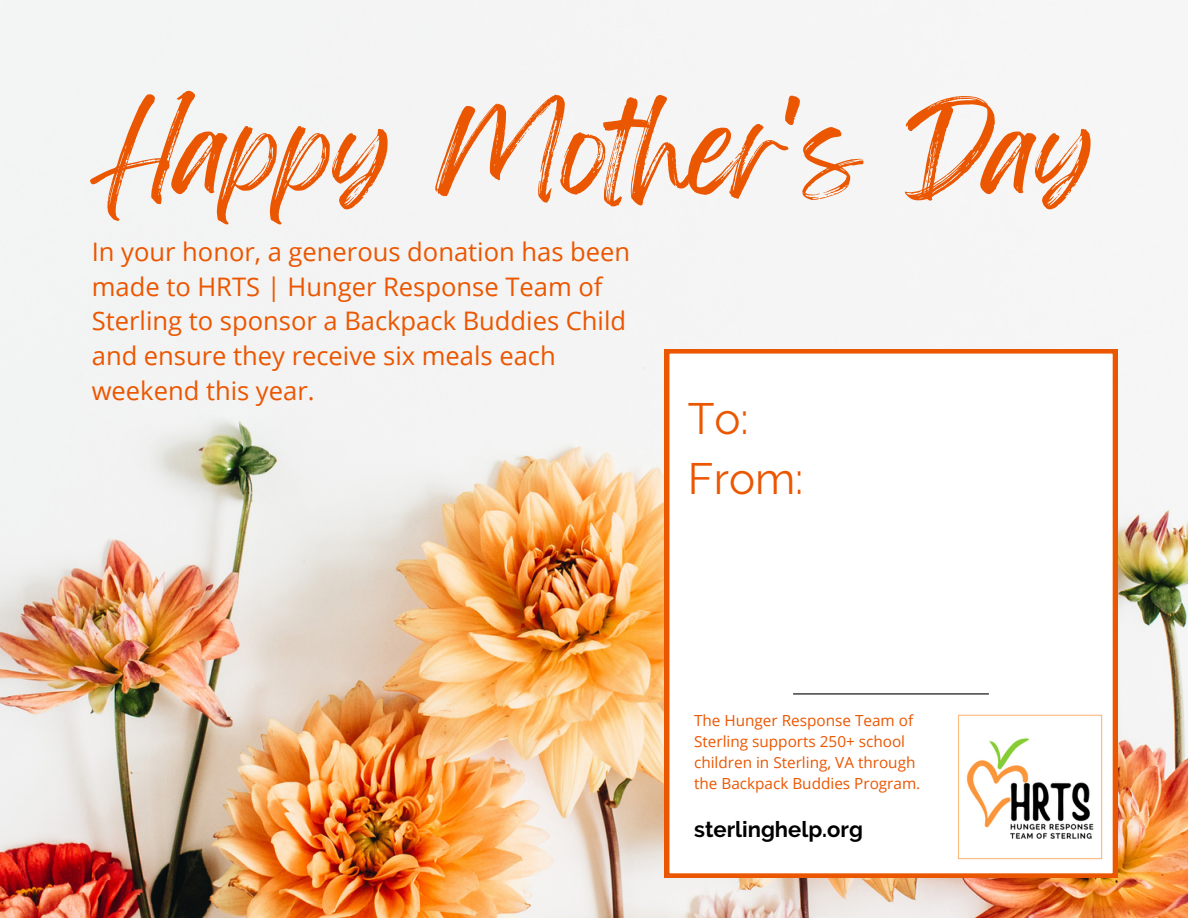
<style>
.page{position:relative;width:1188px;height:918px;background:#fff}
.page>*{position:absolute;margin:0;border:0;box-sizing:border-box;transform-origin:0 0}
.t1{font:105.45px "Feeling Passionate";color:#eb5600}
.t2{font:43.8px "Raleway";color:#eb5600}
.t3{font:25.5px/34.8px "Open Sans";color:#eb5600}
.t4{font:700 22.05px "Raleway";color:#000}
.t5{font:15.3px/20.9px "Open Sans";color:#eb5600}
</style>
<div class="page">
<img style="left:0;top:0;width:1188px;height:918px">
<svg style="left:665px;top:349px;width:452px;height:529px"></svg>
<img style="left:955px;top:712px;width:150px;height:150px">
<hr style="left:793px;top:693px;width:196px;height:1px;background:#000">
<p class="t1" style="left:92px;top:65px;width:1005px">Happy Mother's Day</p>
<p class="t3" style="left:92px;top:233px;width:540px">In your honor, a generous donation has been made to HRTS | Hunger Response Team of Sterling to sponsor a Backpack Buddies Child and ensure they receive six meals each weekend this year.</p>
<p class="t2" style="left:688px;top:393px;width:62px">To:</p>
<p class="t2" style="left:688px;top:453px;width:117px">From:</p>
<p class="t5" style="left:694px;top:710px;width:228px">The Hunger Response Team of<br>Sterling supports 250+ school children in Sterling, VA through the Backpack Buddies Program.</p>
<p class="t4" style="left:694px;top:817px;width:170px">sterlinghelp.org</p>
</div>
